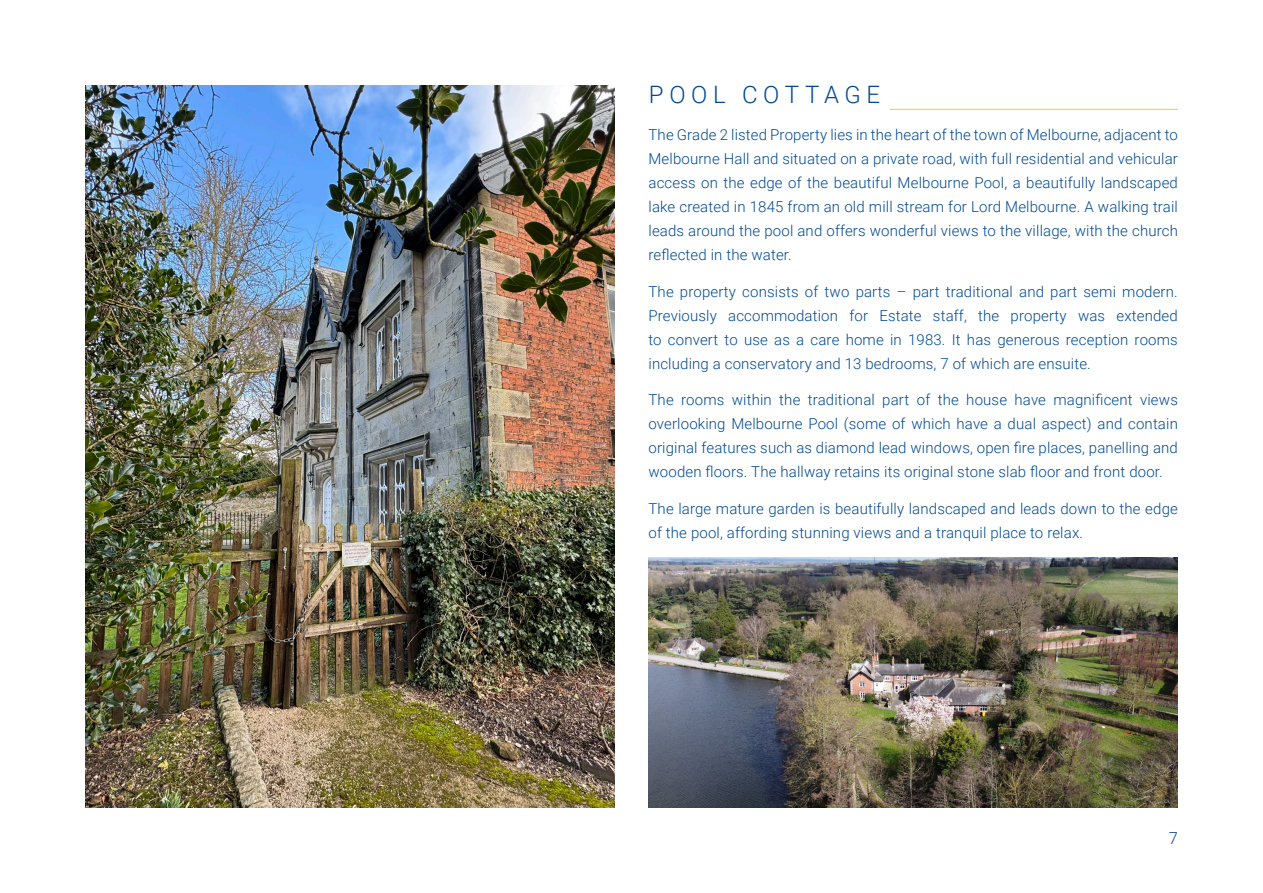
<style>
.page{position:relative;width:1263px;height:893px;background:#fff}
.page>*{position:absolute;margin:0;border:0;box-sizing:border-box;transform-origin:0 0}
.t1{font:300 24px "Roboto";letter-spacing:.235em;color:#014990}
.t2{font:300 16.5px "Roboto";color:#014990}
.t3{font:300 15px/24px "Roboto";letter-spacing:.01em;color:#014990;text-align:justify}
</style>
<div class="page">
<hr style="left:890px;top:109px;width:288px;height:1px;background:#ffd000">
<img style="left:85px;top:85px;width:529px;height:723px">
<img style="left:648px;top:557px;width:530px;height:251px">
<p class="t1" style="left:649px;top:78px;width:233px">POOL COTTAGE</p>
<p class="t3" style="left:648px;top:122px;width:531px">The Grade 2 listed Property lies in the heart of the town of Melbourne, adjacent to Melbourne Hall and situated on a private road, with full residential and vehicular access on the edge of the beautiful Melbourne Pool, a beautifully landscaped lake created in 1845 from an old mill stream for Lord Melbourne. A walking trail leads around the pool and offers wonderful views to the village, with the church reflected in the water.</p>
<p class="t3" style="left:648px;top:279px;width:531px">The property consists of two parts – part traditional and part semi modern.<br>Previously accommodation for Estate staff, the property was extended to convert to use as a care home in 1983. It has generous reception rooms including a conservatory and 13 bedrooms, 7 of which are ensuite.</p>
<p class="t3" style="left:648px;top:387px;width:531px">The rooms within the traditional part of the house have magnificent views overlooking Melbourne Pool (some of which have a dual aspect) and contain original features such as diamond lead windows, open fire places, panelling and wooden floors. The hallway retains its original stone slab floor and front door.</p>
<p class="t3" style="left:648px;top:496px;width:531px">The large mature garden is beautifully landscaped and leads down to the edge of the pool, affording stunning views and a tranquil place to relax.</p>
<p class="t2" style="left:1169px;top:827px;width:11px">7</p>
</div>
